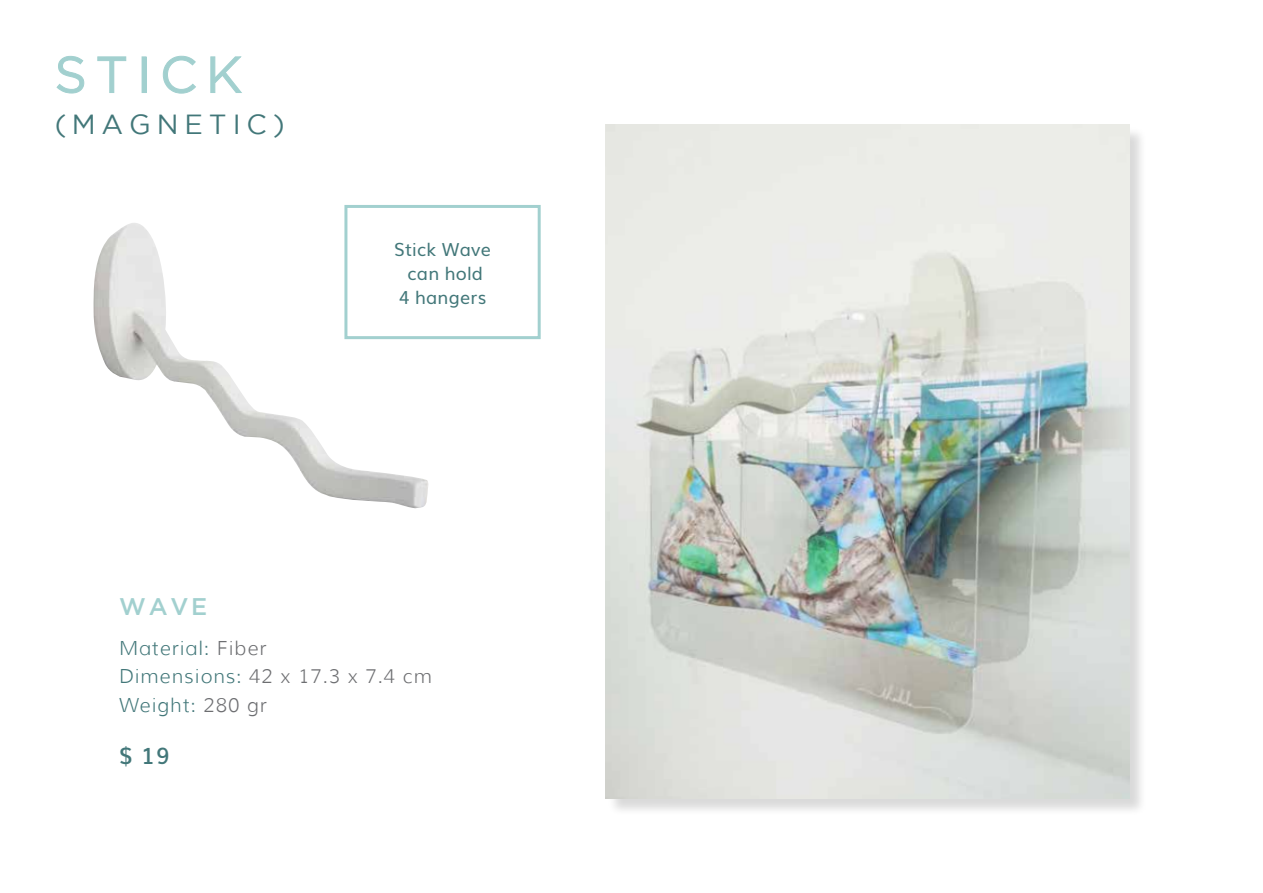
<style>
.page{position:relative;width:1263px;height:893px;background:#fff}
.page>*{position:absolute;margin:0;border:0;box-sizing:border-box;transform-origin:0 0}
.t1{font:51px "Gotham";letter-spacing:.165em;color:#a2d0cf}
.t2{font:27.6px "Gotham";letter-spacing:.215em;color:#427779}
.t3{font:500 24px "Gotham";color:#a2d0cf}
.t4{font:600 22.35px "Muli";color:#427779}
.t5{font:300 19.5px/28.5px "Muli";letter-spacing:.05em;color:#427779}
.t6{font:18px/24px "Muli";letter-spacing:.01em;color:#427779;text-align:center}
.s1{color:#6d6e71}
</style>
<div class="page">
<div style="left:607px;top:126px;width:540px;height:690px;background:#000;opacity:.15"></div>
<img style="left:606px;top:125px;width:523px;height:673px">
<img style="left:93px;top:223px;width:336px;height:285px">
<div style="left:344px;top:205px;width:197px;height:134px;border:3px solid #a2d0cf"></div>
<svg style="left:56px;top:56px;width:29px;height:38px"></svg>
<svg style="left:97px;top:56px;width:29px;height:37px"></svg>
<div style="left:142px;top:57px;width:4px;height:36px;border:1px solid #a2d0cf"></div>
<svg style="left:163px;top:56px;width:33px;height:38px"></svg>
<svg style="left:210px;top:56px;width:32px;height:37px"></svg>
<h1 class="t1" style="left:54px;top:55px;width:190px">STICK</h1>
<h2 class="t2" style="left:54px;top:114px;width:232px">(MAGNETIC)</h2>
<p class="t6" style="left:394px;top:236px;width:98px">Stick Wave can hold<br>4 hangers</p>
<p class="t3" style="left:119px;top:597px;width:90px">WAVE</p>
<p class="t5" style="left:119px;top:633px;width:314px">Material: <span class="s1">Fiber<br></span>Dimensions: <span class="s1">42 x 17.3 x 7.4 cm<br></span>Weight: <span class="s1">280 gr</span></p>
<p class="t4" style="left:119px;top:738px;width:52px">$ 19</p>
</div>
